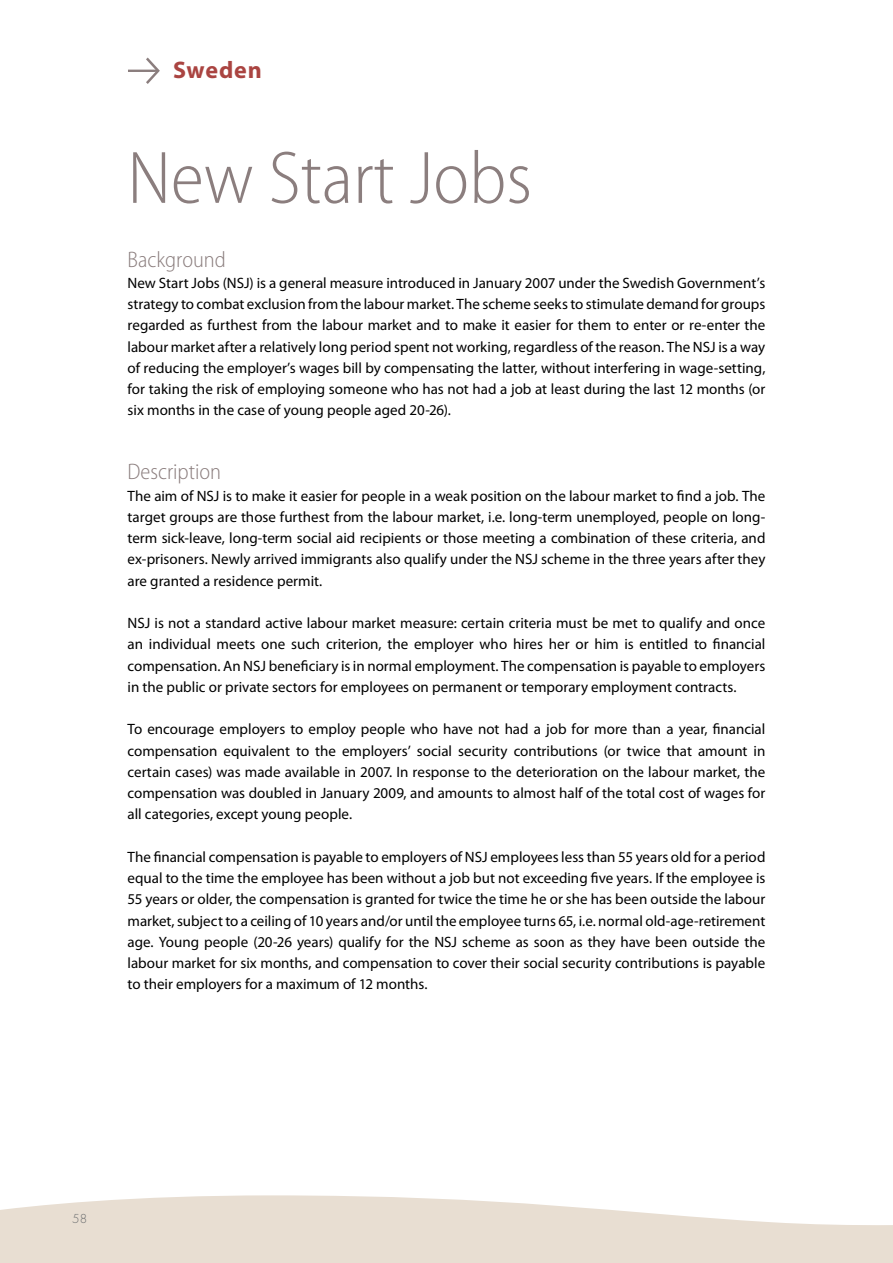
<style>
.page{position:relative;width:893px;height:1263px;background:#fff}
.page>*{position:absolute;margin:0;border:0;box-sizing:border-box;transform-origin:0 0}
.t1{font:300 semi-condensed 75px "Myriad Pro";color:#8b7e7e}
.t2{font:700 24px "Myriad Pro";letter-spacing:.035em;color:#aa4441}
.t3{font:300 semi-condensed 22.5px "Myriad Pro";color:#8b7e7e}
.t4{font:15px/21.3px "Myriad Pro";color:#000;text-align:justify}
.t5{font:300 12px "Futura";color:#6d6f71}
</style>
<div class="page">
<svg style="left:0;top:1195px;width:892px;height:68px;fill:#e8ded2"></svg>
<svg style="left:892px;top:1225px;width:1px;height:38px"></svg>
<h2 class="t2" style="left:173px;top:55px;width:90px">Sweden</h2>
<h1 class="t1" style="left:128px;top:137px;width:406px">New Start Jobs</h1>
<h3 class="t3" style="left:128px;top:247px;width:100px">Background</h3>
<p class="t4" style="left:128px;top:272px;width:639px">New Start Jobs (NSJ) is a general measure introduced in January 2007 under the Swedish Government’s strategy to combat exclusion from the labour market. The scheme seeks to stimulate demand for groups regarded as furthest from the labour market and to make it easier for them to enter or re-enter the labour market after a relatively long period spent not working, regardless of the reason. The NSJ is a way of reducing the employer’s wages bill by compensating the latter, without interfering in wage-setting, for taking the risk of employing someone who has not had a job at least during the last 12 months (or six months in the case of young people aged 20-26).</p>
<h3 class="t3" style="left:128px;top:460px;width:95px">Description</h3>
<p class="t4" style="left:128px;top:485px;width:639px">The aim of NSJ is to make it easier for people in a weak position on the labour market to find a job. The target groups are those furthest from the labour market, i.e. long-term unemployed, people on long&shy;term sick-leave, long-term social aid recipients or those meeting a combination of these criteria, and ex-prisoners. Newly arrived immigrants also qualify under the NSJ scheme in the three years after they are granted a residence permit.</p>
<p class="t4" style="left:128px;top:612px;width:639px">NSJ is not a standard active labour market measure: certain criteria must be met to qualify and once an individual meets one such criterion, the employer who hires her or him is entitled to financial compensation. An NSJ beneficiary is in normal employment. The compensation is payable to employers in the public or private sectors for employees on permanent or temporary employment contracts.</p>
<p class="t4" style="left:128px;top:718px;width:639px">To encourage employers to employ people who have not had a job for more than a year, financial compensation equivalent to the employers’ social security contributions (or twice that amount in certain cases) was made available in 2007. In response to the deterioration on the labour market, the compensation was doubled in January 2009, and amounts to almost half of the total cost of wages for all categories, except young people.</p>
<p class="t4" style="left:128px;top:846px;width:639px">The financial compensation is payable to employers of NSJ employees less than 55 years old for a period equal to the time the employee has been without a job but not exceeding five years. If the employee is 55 years or older, the compensation is granted for twice the time he or she has been outside the labour market, subject to a ceiling of 10 years and/or until the employee turns 65, i.e. normal old-age-retirement age. Young people (20-26 years) qualify for the NSJ scheme as soon as they have been outside the labour market for six months, and compensation to cover their social security contributions is payable to their employers for a maximum of 12 months.</p>
<p class="t5" style="left:72px;top:1210px;width:16px">58</p>
</div>
